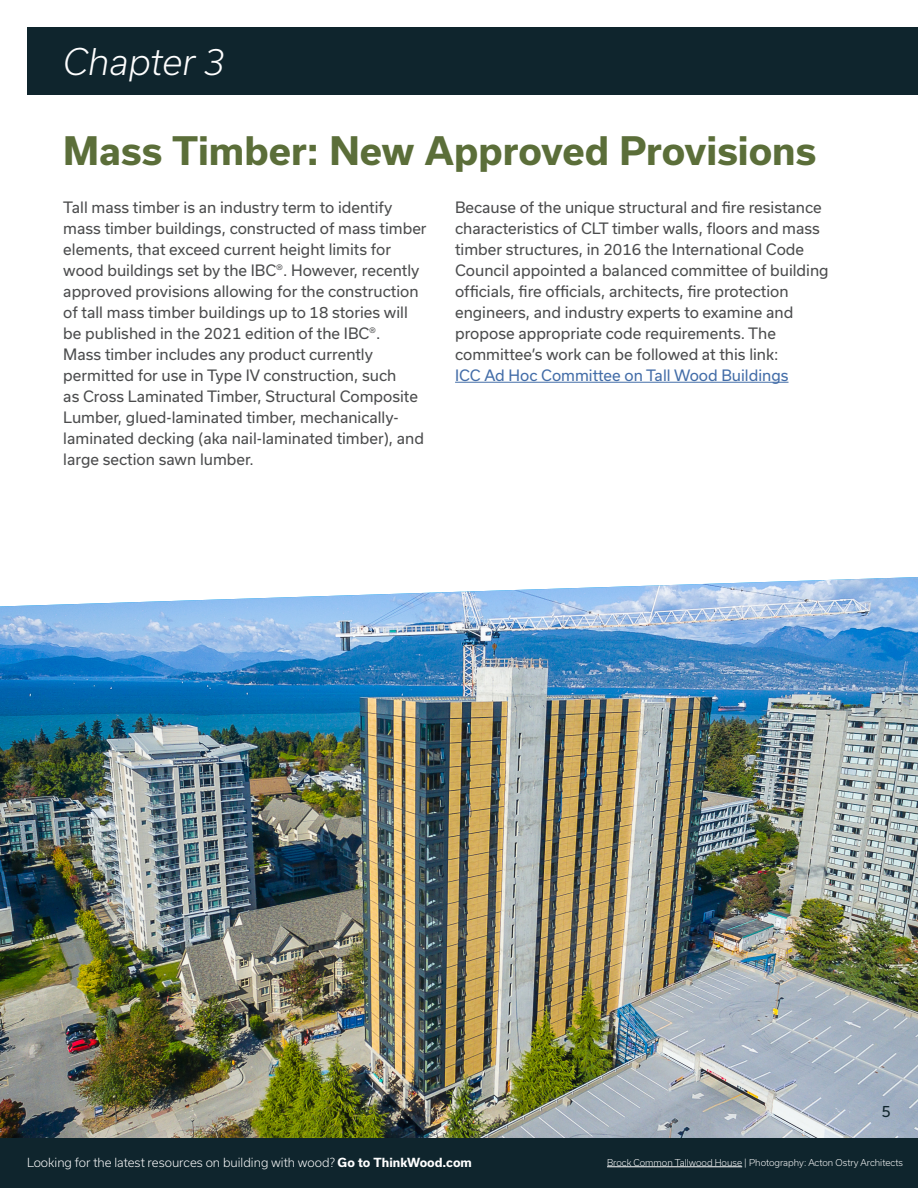
<style>
.page{position:relative;width:918px;height:1188px;background:#fff}
.page>*{position:absolute;margin:0;border:0;box-sizing:border-box;transform-origin:0 0}
.Paragraph_Style_2{font:700 37.5px "Usual";color:#5b6e39}
.t1{font:italic 300 35.1px "Usual";color:#fff}
.Paragraph_Style_2-2{font:15px/21px "Usual";color:#4b4c4d}
.t2{font:15px "Usual";color:#0f252d}
.t3{font:300 12px "Usual";color:#fff}
.t4{font:300 9px "Usual";color:#fff}
.s1{color:#436da8}
.s2{font-weight:700}
</style>
<div class="page">
<img style="left:0;top:577px;width:918px;height:561px">
<div style="left:27px;top:27px;width:891px;height:67px;background:#0f252d"></div>
<div style="left:0;top:1138px;width:918px;height:50px;background:#0f252d"></div>
<hr style="left:455px;top:382px;width:334px;height:1px;background:#436da8">
<hr style="left:607px;top:1167px;width:135px;height:1px;background:#fff">
<p class="t1" style="left:63px;top:42px;width:163px">Chapter 3</p>
<p class="Paragraph_Style_2" style="left:63px;top:129px;width:755px">Mass Timber: New Approved Provisions</p>
<p class="Paragraph_Style_2-2" style="left:63px;top:197px;width:365px">Tall mass timber is an industry term to identify mass timber buildings, constructed of mass timber elements, that exceed current height limits for wood buildings set by the IBC®. However, recently approved provisions allowing for the construction of tall mass timber buildings up to 18 stories will be published in the 2021 edition of the IBC®.<br>Mass timber includes any product currently permitted for use in Type IV construction, such<br>as Cross Laminated Timber, Structural Composite Lumber, glued-laminated timber, mechanically&shy;laminated decking (aka nail-laminated timber), and large section sawn lumber.</p>
<p class="Paragraph_Style_2-2" style="left:455px;top:197px;width:375px">Because of the unique structural and fire resistance characteristics of CLT timber walls, floors and mass timber structures, in 2016 the International Code Council appointed a balanced committee of building officials, fire officials, architects, fire protection engineers, and industry experts to examine and propose appropriate code requirements. The committee’s work can be followed at this link:<br><span class="s1">ICC Ad Hoc Committee on Tall Wood Buildings</span></p>
<p class="t2" style="left:882px;top:1103px;width:11px">5</p>
<p class="t3" style="left:27px;top:1156px;width:446px">Looking for the latest resources on building with wood? <span class="s2">Go to ThinkWood.com</span></p>
<p class="t4" style="left:607px;top:1157px;width:298px">Brock Common Tallwood House | Photography: Acton Ostry Architects</p>
</div>
